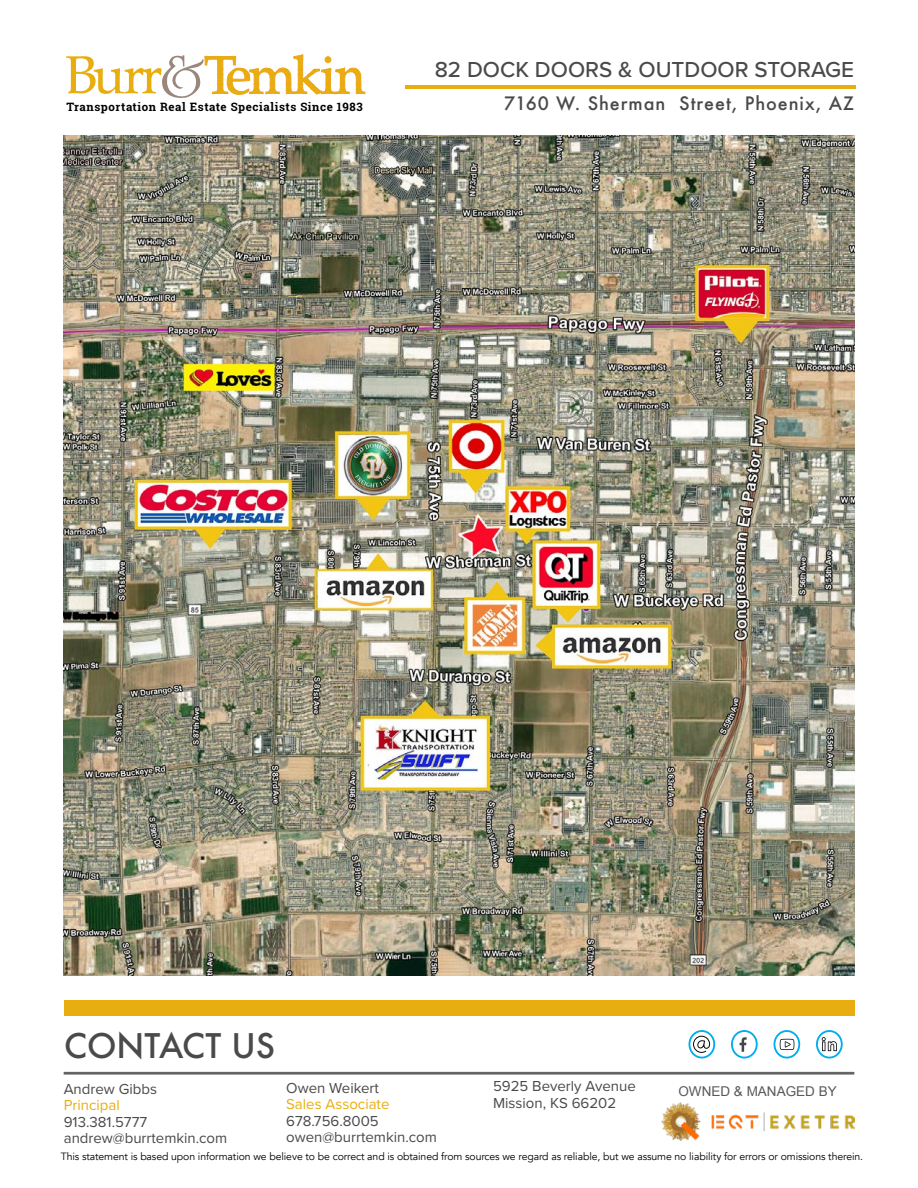
<style>
.page{position:relative;width:918px;height:1188px;background:#fff}
.page>*{position:absolute;margin:0;border:0;box-sizing:border-box;transform-origin:0 0}
.t1{font:500 33px "Futura";color:#4a4a4a}
.t2{font:500 22.5px "Proxima Nova";color:#4a4a4a}
.t3{font:500 18px "Futura";letter-spacing:.05em;color:#4a4a4a}
.t4{font:15px/16.5px "Proxima Nova";color:#4a4a4a}
.t5{font:15px "Proxima Nova";color:#e8ae10}
.t6{font:13.5px "Arial";color:#58595b}
.t7{font:700 11.55px "Roboto Slab";letter-spacing:.05em;color:#000}
.t8{font:10.5px "Avenir";letter-spacing:-.01em;color:#000}
</style>
<div class="page">
<svg style="left:66px;top:55px;width:299px;height:43px"></svg>
<hr style="left:405px;top:86px;width:450px;height:3px;background:#e8ae10">
<div style="left:64px;top:1000px;width:790px;height:16px;background:#e8ae10"></div>
<hr style="left:64px;top:1072px;width:790px;height:2px;background:#606061">
<div style="left:774px;top:1030px;width:26px;height:29px;border:2px solid #00aeef;border-radius:50%"></div>
<svg style="left:780px;top:1039px;width:14px;height:11px"></svg>
<svg style="left:822px;top:1037px;width:15px;height:14px"></svg>
<div style="left:816px;top:1030px;width:27px;height:29px;border:2px solid #00aeef;border-radius:50%"></div>
<svg style="left:693px;top:1036px;width:17px;height:17px"></svg>
<div style="left:688px;top:1030px;width:27px;height:29px;border:2px solid #00aeef;border-radius:50%"></div>
<svg style="left:740px;top:1037px;width:7px;height:15px"></svg>
<div style="left:731px;top:1030px;width:27px;height:29px;border:2px solid #00aeef;border-radius:50%"></div>
<img style="left:662px;top:1102px;width:192px;height:39px">
<img style="left:64px;top:135px;width:790px;height:841px">
<p class="t7" style="left:66px;top:98px;width:298px">Transportation Real Estate Specialists Since 1983</p>
<h2 class="t2" style="left:435px;top:53px;width:421px">82 DOCK DOORS &amp; OUTDOOR STORAGE</h2>
<h3 class="t3" style="left:504px;top:91px;width:351px">7160 W. Sherman Street, Phoenix, AZ</h3>
<h1 class="t1" style="left:64px;top:1023px;width:213px">CONTACT US</h1>
<h3 class="t4" style="left:64px;top:1080px;width:95px">Andrew Gibbs</h3>
<h3 class="t5" style="left:64px;top:1094px;width:58px">Principal</h3>
<h3 class="t4" style="left:64px;top:1113px;width:165px">913.381.5777 andrew@burrtemkin.com</h3>
<h3 class="t4" style="left:286px;top:1079px;width:94px">Owen Weikert</h3>
<h3 class="t5" style="left:286px;top:1093px;width:105px">Sales Associate</h3>
<h3 class="t4" style="left:286px;top:1112px;width:152px">678.756.8005 owen@burrtemkin.com</h3>
<h3 class="t4" style="left:493px;top:1078px;width:144px">5925 Beverly Avenue<br>Mission, KS 66202</h3>
<p class="t6" style="left:678px;top:1083px;width:160px">OWNED &amp; MANAGED BY</p>
<p class="t8" style="left:61px;top:1150px;width:804px">This statement is based upon information we believe to be correct and is obtained from sources we regard as reliable, but we assume no liability for errors or omissions therein.</p>
</div>
